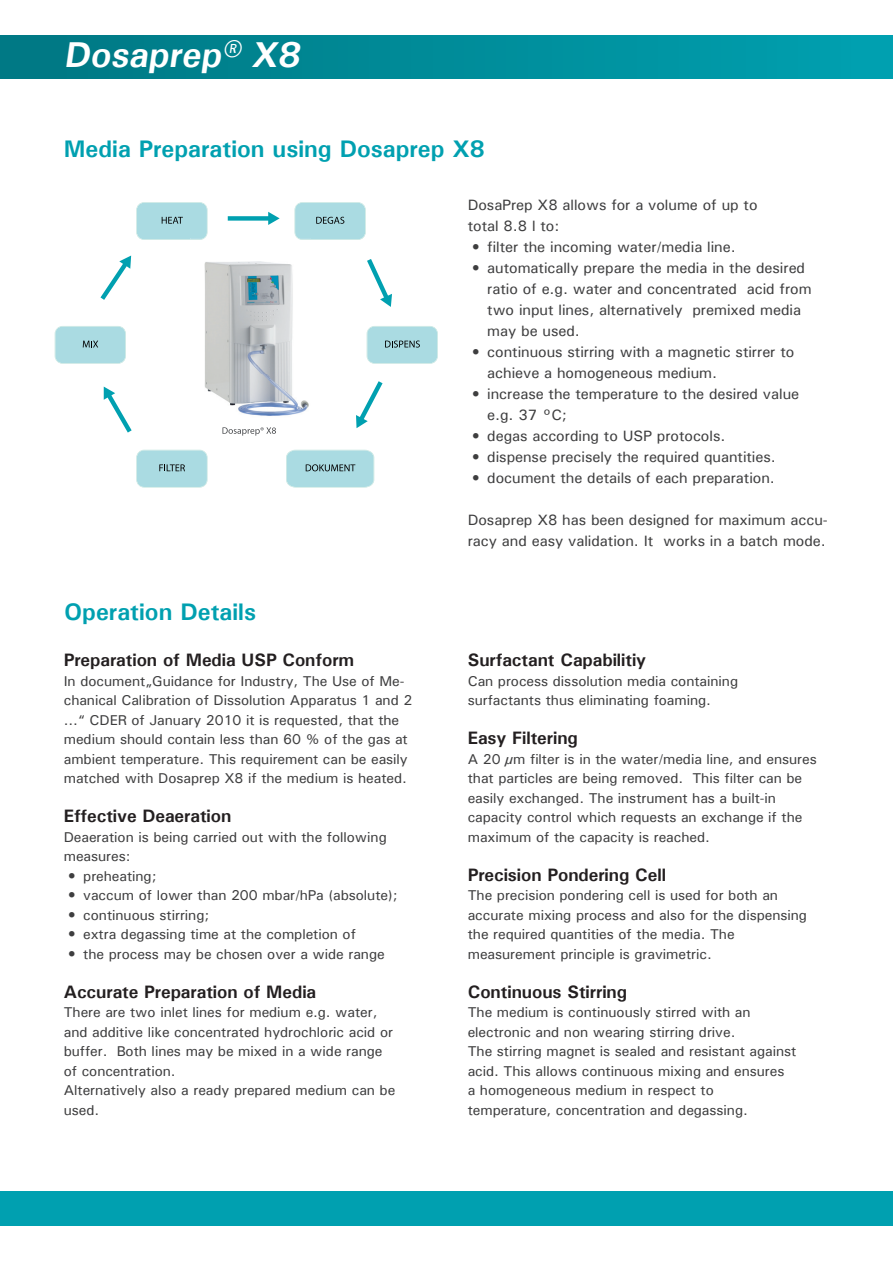
<style>
.page{position:relative;width:893px;height:1263px;background:#fff}
.page>*{position:absolute;margin:0;border:0;box-sizing:border-box;transform-origin:0 0}
.t1{font:700 36px "Univers";color:#fff}
.t2{font:700 24px "Univers";color:#00a0b0}
.t3{font:700 18px "Univers";letter-spacing:-.005em;color:#231f20}
.t4{font:500 15px/21px "Univers";letter-spacing:-.005em;color:#3e3e3f}
.t5{font:500 14.25px/19.5px "Univers";letter-spacing:-.005em;color:#3e3e3f}
.s1{font-size:15px}
</style>
<div class="page">
<div style="left:0;top:1192px;width:893px;height:34px;background:#00a0b0"></div>
<div style="left:0;top:36px;width:893px;height:43px;background:linear-gradient(to right,#007782,#00a1b0)"></div>
<svg style="left:136px;top:450px;width:72px;height:38px;background:#abd8de"></svg>
<svg style="left:55px;top:326px;width:71px;height:38px;background:#abd9df"></svg>
<svg style="left:286px;top:450px;width:88px;height:38px;background:#a8d4da"></svg>
<svg style="left:222px;top:427px;width:54px;height:9px"></svg>
<svg style="left:367px;top:326px;width:71px;height:38px;background:#a8d5db"></svg>
<img style="left:204px;top:261px;width:105px;height:155px">
<svg style="left:136px;top:202px;width:72px;height:38px;background:#abd9df"></svg>
<svg style="left:294px;top:202px;width:72px;height:38px;background:#aad7dd"></svg>
<div style="left:228px;top:216px;width:42px;height:5px;background:#00a0b0"></div>
<svg style="left:268px;top:212px;width:12px;height:13px"></svg>
<svg style="left:367px;top:259px;width:25px;height:48px"></svg>
<svg style="left:356px;top:381px;width:27px;height:47px"></svg>
<svg style="left:103px;top:387px;width:29px;height:46px"></svg>
<svg style="left:100px;top:256px;width:32px;height:44px"></svg>
<h1 class="t1" style="left:64px;top:33px;width:244px">Dosaprep® X8</h1>
<h2 class="t2" style="left:64px;top:134px;width:423px">Media Preparation using Dosaprep X8</h2>
<h2 class="t2" style="left:64px;top:597px;width:193px">Operation Details</h2>
<p class="t3" style="left:64px;top:649px;width:292px">Preparation of Media USP Conform</p>
<p class="t5" style="left:64px;top:671px;width:350px">In document„Guidance for Industry, The Use of Me&shy;chanical Calibration of Dissolution Apparatus 1 and 2 …“ CDER of January 2010 it is requested, that the medium should contain less than 60 % of the gas at ambient temperature. This requirement can be easily matched with Dosaprep X8 if the medium is heated.</p>
<p class="t3" style="left:64px;top:805px;width:169px">Effective Deaeration</p>
<p class="t5" style="left:64px;top:827px;width:325px">Deaeration is being carried out with the following measures:</p>
<p class="t5" style="left:68px;top:866px;width:90px"><span class="s1">•</span> preheating;</p>
<p class="t5" style="left:68px;top:885px;width:331px"><span class="s1">•</span> vaccum of lower than 200 mbar/hPa (absolute);</p>
<p class="t5" style="left:68px;top:905px;width:142px"><span class="s1">•</span> continuous stirring;</p>
<p class="t5" style="left:68px;top:924px;width:289px"><span class="s1">•</span> extra degassing time at the completion of</p>
<p class="t5" style="left:68px;top:944px;width:318px"><span class="s1">•</span> the process may be chosen over a wide range</p>
<p class="t3" style="left:64px;top:980px;width:254px">Accurate Preparation of Media</p>
<p class="t5" style="left:64px;top:1002px;width:333px">There are two inlet lines for medium e.g. water, and additive like concentrated hydrochloric acid or buffer. Both lines may be mixed in a wide range of concentration.<br>Alternatively also a ready prepared medium can be used.</p>
<p class="t4" style="left:468px;top:194px;width:291px">DosaPrep X8 allows for a volume of up to total 8.8 l to:</p>
<p class="t4" style="left:472px;top:236px;width:265px">• filter the incoming water/media line.</p>
<p class="t4" style="left:487px;top:257px;width:326px;text-indent:-15px">• automatically prepare the media in the desired ratio of e.g. water and concentrated acid from two input lines, alternatively premixed media may be used.</p>
<p class="t4" style="left:487px;top:341px;width:309px;text-indent:-15px">• continuous stirring with a magnetic stirrer to achieve a homogeneous medium.</p>
<p class="t4" style="left:487px;top:383px;width:313px;text-indent:-15px">• increase the temperature to the desired value e.g. 37 °C;</p>
<p class="t4" style="left:472px;top:425px;width:255px">• degas according to USP protocols.</p>
<p class="t4" style="left:472px;top:446px;width:305px">• dispense precisely the required quantities.</p>
<p class="t4" style="left:472px;top:467px;width:304px">• document the details of each preparation.</p>
<p class="t4" style="left:468px;top:509px;width:362px">Dosaprep X8 has been designed for maximum accu&shy;racy and easy validation. It works in a batch mode.</p>
<p class="t3" style="left:468px;top:649px;width:180px">Surfactant Capabilitiy</p>
<p class="t5" style="left:468px;top:671px;width:272px">Can process dissolution media containing surfactants thus eliminating foaming.</p>
<p class="t3" style="left:468px;top:727px;width:112px">Easy Filtering</p>
<p class="t5" style="left:468px;top:749px;width:351px">A 20 µm filter is in the water/media line, and ensures that particles are being removed. This filter can be easily exchanged. The instrument has a built-in capacity control which requests an exchange if the maximum of the capacity is reached.</p>
<p class="t3" style="left:468px;top:863px;width:200px">Precision Pondering Cell</p>
<p class="t5" style="left:468px;top:885px;width:341px">The precision pondering cell is used for both an accurate mixing process and also for the dispensing the required quantities of the media. The measurement principle is gravimetric.</p>
<p class="t3" style="left:468px;top:980px;width:161px">Continuous Stirring</p>
<p class="t5" style="left:468px;top:1002px;width:330px">The medium is continuously stirred with an electronic and non wearing stirring drive.<br>The stirring magnet is sealed and resistant against acid. This allows continuous mixing and ensures<br>a homogeneous medium in respect to temperature, concentration and degassing.</p>
</div>
